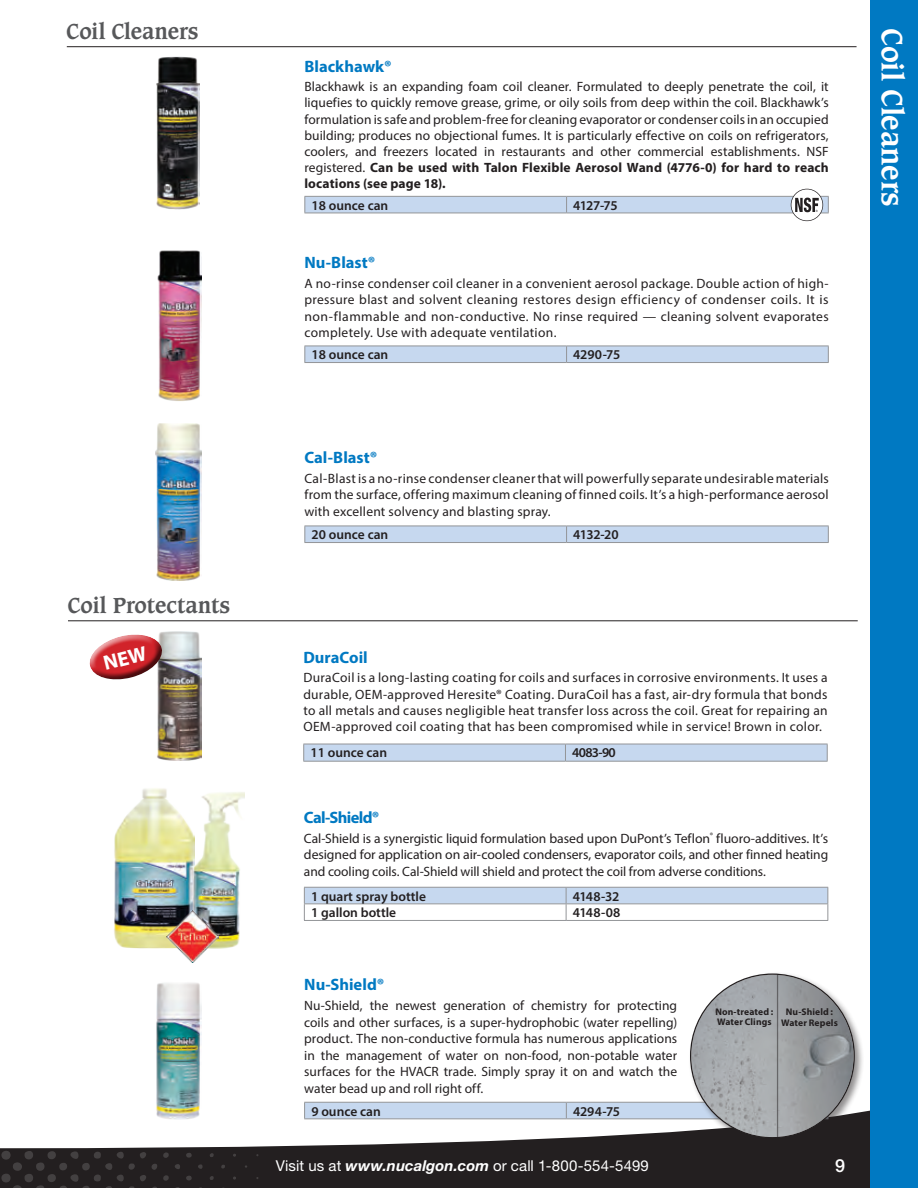
<style>
.page{position:relative;width:918px;height:1188px;background:#fff}
.page>*{position:absolute;margin:0;border:0;box-sizing:border-box;transform-origin:0 0}
.Top_Bar_Heading{font:700 28.5px "Caxton Std";letter-spacing:-.005em;color:#fff}
.subheaders{font:700 21px "Caxton Std";letter-spacing:-.005em;color:#57585a}
.t1{font:500 18px "Helvetica Neue LT Pro";color:#fff}
.Product_Name{font:700 16.5px "Myriad Pro";color:#0079c2}
.Product_Name-2{font:700 16.5px "Myriad Pro";letter-spacing:-.04em;color:#0079c2}
.t2{font:15px "Helvetica Neue LT Pro";letter-spacing:.01em;color:#fff}
.description_copy{font:13.5px/16.5px "Myriad Pro";letter-spacing:.01em;color:#231f20;text-align:justify}
.Part_Number{font:600 13.5px "Myriad Pro";color:#231f20}
.description_copy-2{font:700 9.6px/10.2px "Myriad Pro";letter-spacing:.01em;color:#231f20}
.s1{font-weight:700}
.s2{font-weight:700;font-style:italic}
</style>
<div class="page">
<svg style="left:214px;top:1101px;width:656px;height:87px;fill:#231f20"></svg>
<svg style="left:232px;top:1107px;width:4px;height:4px"></svg>
<svg style="left:220px;top:1118px;width:6px;height:6px"></svg>
<svg style="left:243px;top:1119px;width:5px;height:4px"></svg>
<svg style="left:232px;top:1130px;width:4px;height:4px"></svg>
<svg style="left:220px;top:1141px;width:6px;height:6px"></svg>
<svg style="left:243px;top:1142px;width:5px;height:4px"></svg>
<svg style="left:232px;top:1153px;width:4px;height:4px"></svg>
<svg style="left:220px;top:1164px;width:6px;height:5px"></svg>
<svg style="left:243px;top:1165px;width:5px;height:4px"></svg>
<svg style="left:232px;top:1176px;width:4px;height:4px"></svg>
<svg style="left:0;top:1147px;width:214px;height:41px;background:#2b2829"></svg>
<hr style="left:68px;top:621px;width:790px;height:1px;background:#231f20">
<div style="left:870px;top:0;width:48px;height:1188px;background:#0079c2"></div>
<svg style="left:304px;top:887px;width:524px;height:33px"></svg>
<hr style="left:304px;top:920px;width:262px;height:1px;background:#939598">
<hr style="left:566px;top:920px;width:262px;height:1px;background:#939598">
<img style="left:114px;top:788px;width:79px;height:161px">
<img style="left:193px;top:792px;width:51px;height:157px">
<img style="left:166px;top:911px;width:52px;height:52px">
<hr style="left:67px;top:46px;width:790px;height:1px;background:#231f20">
<svg style="left:304px;top:346px;width:525px;height:16px;background:#c4d5ec"></svg>
<hr style="left:304px;top:362px;width:263px;height:1px;background:#939598">
<hr style="left:567px;top:362px;width:262px;height:1px;background:#939598">
<img style="left:157px;top:250px;width:45px;height:151px">
<svg style="left:304px;top:526px;width:525px;height:16px;background:#c4d5ec"></svg>
<hr style="left:304px;top:542px;width:263px;height:1px;background:#939598">
<hr style="left:567px;top:542px;width:262px;height:1px;background:#939598">
<img style="left:156px;top:423px;width:46px;height:157px">
<img style="left:156px;top:983px;width:46px;height:137px">
<svg style="left:304px;top:1102px;width:384px;height:16px;background:#c3d4ea"></svg>
<hr style="left:304px;top:1118px;width:262px;height:1px;background:#939598">
<hr style="left:566px;top:1118px;width:262px;height:1px;background:#939598">
<div style="left:688px;top:972px;width:177px;height:177px;background:#231f20;opacity:.5"></div>
<img style="left:691px;top:975px;width:163px;height:162px;border-radius:81px">
<hr style="left:777px;top:975px;width:1px;height:163px;background:#231f20">
<img style="left:156px;top:56px;width:44px;height:154px">
<svg style="left:304px;top:189px;width:525px;height:32px"></svg>
<svg style="left:303px;top:744px;width:525px;height:17px;background:#c3d4ea"></svg>
<hr style="left:303px;top:761px;width:262px;height:1px;background:#939598">
<hr style="left:565px;top:761px;width:263px;height:1px;background:#939598">
<img style="left:157px;top:631px;width:44px;height:130px">
<svg style="left:89px;top:631px;width:85px;height:58px"></svg>
<p class="subheaders" style="left:66px;top:18px;width:133px">Coil Cleaners</p>
<p class="subheaders" style="left:68px;top:592px;width:164px">Coil Protectants</p>
<p class="Product_Name" style="left:304px;top:55px;width:89px">Blackhawk®</p>
<p class="description_copy" style="left:304px;top:78px;width:526px">Blackhawk is an expanding foam coil cleaner. Formulated to deeply penetrate the coil, it liquefies to quickly remove grease, grime, or oily soils from deep within the coil. Blackhawk’s formulation is safe and problem-free for cleaning evaporator or condenser coils in an occupied building; produces no objectional fumes. It is particularly effective on coils on refrigerators, coolers, and freezers located in restaurants and other commercial establishments. NSF registered. <span class="s1">Can be used with Talon Flexible Aerosol Wand (4776-0) for hard to reach locations (see page 18).</span></p>
<p class="Part_Number" style="left:312px;top:197px;width:78px">18 ounce can</p>
<p class="Part_Number" style="left:573px;top:197px;width:46px">4127-75</p>
<p class="Product_Name" style="left:304px;top:252px;width:73px">Nu-Blast®</p>
<p class="description_copy" style="left:304px;top:275px;width:526px">A no-rinse condenser coil cleaner in a convenient aerosol package. Double action of high&shy;pressure blast and solvent cleaning restores design efficiency of condenser coils. It is non-flammable and non-conductive. No rinse required — cleaning solvent evaporates completely. Use with adequate ventilation.</p>
<p class="Part_Number" style="left:312px;top:346px;width:78px">18 ounce can</p>
<p class="Part_Number" style="left:573px;top:346px;width:49px">4290-75</p>
<p class="Product_Name" style="left:304px;top:447px;width:75px">Cal-Blast®</p>
<p class="description_copy" style="left:304px;top:470px;width:526px">Cal-Blast is a no-rinse condenser cleaner that will powerfully separate undesirable materials from the surface, offering maximum cleaning of finned coils. It’s a high-performance aerosol with excellent solvency and blasting spray.</p>
<p class="Part_Number" style="left:312px;top:526px;width:78px">20 ounce can</p>
<p class="Part_Number" style="left:573px;top:526px;width:47px">4132-20</p>
<p class="Top_Bar_Heading" style="left:910px;top:28px;width:180px;rotate:90deg">Coil Cleaners</p>
<p class="Product_Name" style="left:303px;top:647px;width:66px">DuraCoil</p>
<p class="description_copy" style="left:303px;top:670px;width:526px">DuraCoil is a long-lasting coating for coils and surfaces in corrosive environments. It uses a durable, OEM-approved Heresite® Coating. DuraCoil has a fast, air-dry formula that bonds to all metals and causes negligible heat transfer loss across the coil. Great for repairing an OEM-approved coil coating that has been compromised while in service! Brown in color.</p>
<p class="Part_Number" style="left:310px;top:744px;width:78px">11 ounce can</p>
<p class="Part_Number" style="left:572px;top:744px;width:45px">4083-90</p>
<p class="Product_Name-2" style="left:304px;top:807px;width:77px">Cal-Shield®</p>
<p class="description_copy" style="left:304px;top:830px;width:526px">Cal-Shield is a synergistic liquid formulation based upon DuPont’s Teflon<sup>®</sup> fluoro-additives. It’s designed for application on air-cooled condensers, evaporator coils, and other finned heating and cooling coils. Cal-Shield will shield and protect the coil from adverse conditions.</p>
<p class="Part_Number" style="left:311px;top:887px;width:116px">1 quart spray bottle</p>
<p class="Part_Number" style="left:573px;top:887px;width:48px">4148-32</p>
<p class="Part_Number" style="left:311px;top:904px;width:87px">1 gallon bottle</p>
<p class="Part_Number" style="left:573px;top:904px;width:49px">4148-08</p>
<p class="Product_Name" style="left:304px;top:974px;width:82px">Nu-Shield®</p>
<p class="description_copy" style="left:304px;top:997px;width:375px">Nu-Shield, the newest generation of chemistry for protecting coils and other surfaces, is a super-hydrophobic (water repelling) product. The non-conductive formula has numerous applications in the management of water on non-food, non-potable water surfaces for the HVACR trade. Simply spray it on and watch the water bead up and roll right off.</p>
<p class="Part_Number" style="left:311px;top:1102px;width:71px">9 ounce can</p>
<p class="Part_Number" style="left:573px;top:1102px;width:49px">4294-75</p>
<p class="description_copy-2" style="left:715px;top:1006px;width:59px">Non-treated :<br>Water Clings</p>
<p class="description_copy-2" style="left:781px;top:1007px;width:58px;text-align:center">Nu-Shield :<br>Water Repels</p>
<p class="t2" style="left:276px;top:1156px;width:375px">Visit us at <span class="s2">www.nucalgon.com</span> or call 1-800-554-5499</p>
<h3 class="t1" style="left:835px;top:1155px;width:12px">9</h3>
</div>
